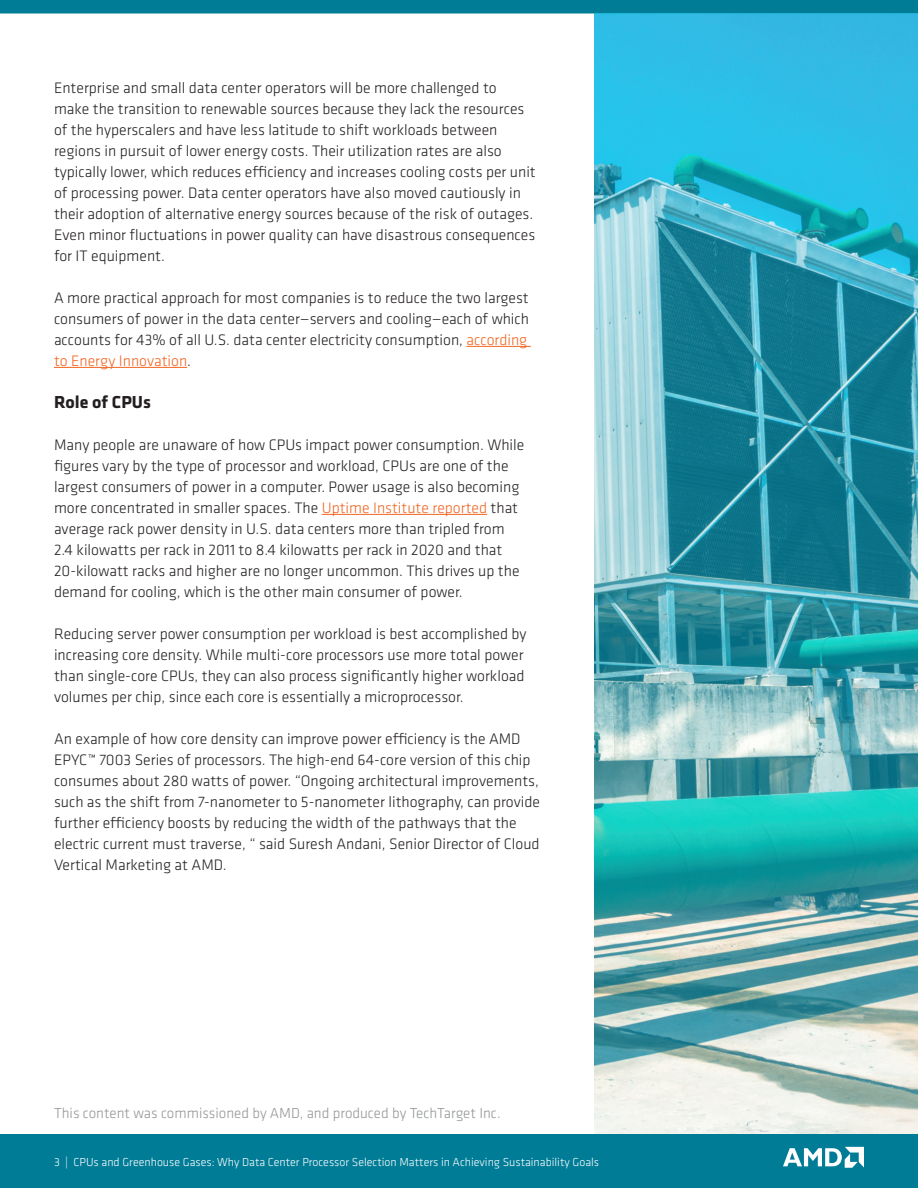
<style>
.page{position:relative;width:918px;height:1188px;background:#fff}
.page>*{position:absolute;margin:0;border:0;box-sizing:border-box;transform-origin:0 0}
.t1{font:700 18px "Klavika";color:#231f20}
.t2{font:300 15.75px/21px "Klavika";color:#231f20}
.t3{font:300 15px "Klavika";color:#939598}
.t4{font:300 12px "Klavika";color:#fff}
.s1{color:#f16421}
</style>
<div class="page">
<svg style="left:0;top:0;width:918px;height:14px;background:#06809a"></svg>
<div style="left:0;top:1134px;width:918px;height:54px;background:#007c97"></div>
<hr style="left:467px;top:346px;width:64px;height:1px;background:#f16421">
<hr style="left:54px;top:367px;width:133px;height:1px;background:#f16421">
<hr style="left:322px;top:514px;width:165px;height:1px;background:#f16421">
<svg style="left:783px;top:1147px;width:81px;height:21px"></svg>
<svg style="left:594px;top:14px;width:324px;height:1120px;background:#53adbb"></svg>
<p class="t2" style="left:54px;top:77px;width:483px">Enterprise and small data center operators will be more challenged to make the transition to renewable sources because they lack the resources of the hyperscalers and have less latitude to shift workloads between regions in pursuit of lower energy costs. Their utilization rates are also typically lower, which reduces efficiency and increases cooling costs per unit of processing power. Data center operators have also moved cautiously in their adoption of alternative energy sources because of the risk of outages.<br>Even minor fluctuations in power quality can have disastrous consequences for IT equipment.</p>
<p class="t2" style="left:54px;top:287px;width:477px;text-align:justify">A more practical approach for most companies is to reduce the two largest consumers of power in the data center—servers and cooling—each of which accounts for 43% of all U.S. data center electricity consumption, <span class="s1">according to Energy Innovation</span>.</p>
<p class="t1" style="left:54px;top:389px;width:98px">Role of CPUs</p>
<p class="t2" style="left:54px;top:434px;width:472px">Many people are unaware of how CPUs impact power consumption. While figures vary by the type of processor and workload, CPUs are one of the largest consumers of power in a computer. Power usage is also becoming more concentrated in smaller spaces. The <span class="s1">Uptime Institute reported</span> that average rack power density in U.S. data centers more than tripled from 2.4 kilowatts per rack in 2011 to 8.4 kilowatts per rack in 2020 and that 20-kilowatt racks and higher are no longer uncommon. This drives up the demand for cooling, which is the other main consumer of power.</p>
<p class="t2" style="left:54px;top:623px;width:474px">Reducing server power consumption per workload is best accomplished by increasing core density. While multi-core processors use more total power than single-core CPUs, they can also process significantly higher workload volumes per chip, since each core is essentially a microprocessor.</p>
<p class="t2" style="left:54px;top:728px;width:488px">An example of how core density can improve power efficiency is the AMD EPYC™ 7003 Series of processors. The high-end 64-core version of this chip consumes about 280 watts of power. “Ongoing architectural improvements, such as the shift from 7-nanometer to 5-nanometer lithography, can provide further efficiency boosts by reducing the width of the pathways that the electric current must traverse, “ said Suresh Andani, Senior Director of Cloud Vertical Marketing at AMD.</p>
<p class="t3" style="left:54px;top:1104px;width:448px">This content was commissioned by AMD, and produced by TechTarget Inc.</p>
<p class="t4" style="left:54px;top:1154px;width:547px">3 | CPUs and Greenhouse Gases: Why Data Center Processor Selection Matters in Achieving Sustainability Goals</p>
</div>
